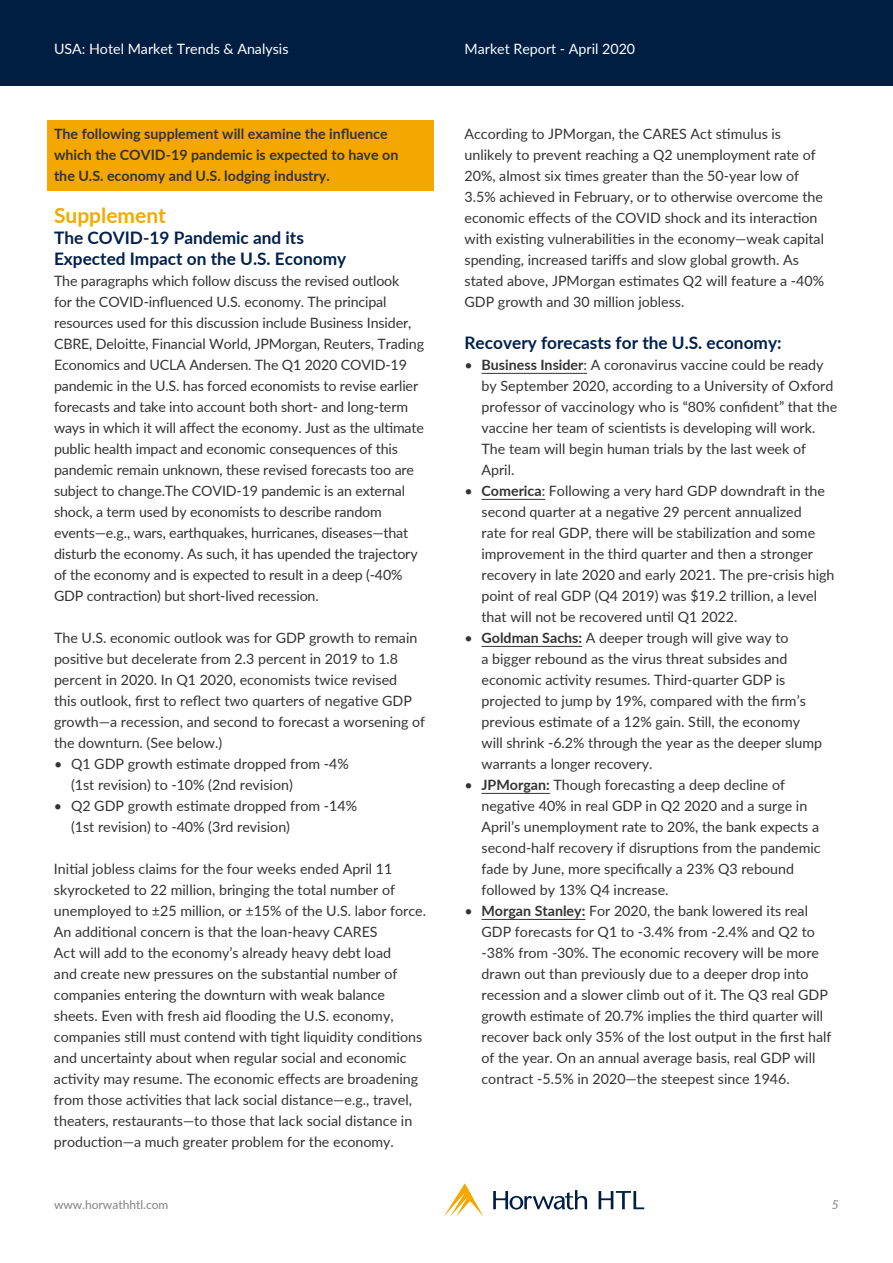
<style>
.page{position:relative;width:893px;height:1263px;background:#fff}
.page>*{position:absolute;margin:0;border:0;box-sizing:border-box;transform-origin:0 0}
.t1{font:700 21px "Lato";color:#f1ab00}
.t2{font:700 17.25px/21px "Lato";color:#00204e}
.t3{font:14.25px/21px "Lato";color:#333}
.t4{font:700 14.25px/21px "Lato";color:#333}
.t5{font:14.25px "Lato";color:#fff}
.t6{font:14.25px "Lato";color:#f7fcff}
.t7{font:12px "Lato";color:#808080}
.t8{font:italic 12px "Lato";color:#808080}
.s1{font-weight:700}
</style>
<div class="page">
<div style="left:0;top:0;width:893px;height:85px;background:#001e42"></div>
<div style="left:48px;top:121px;width:386px;height:70px;background:#f4a700"></div>
<svg style="left:445px;top:1183px;width:38px;height:32px"></svg>
<svg style="left:493px;top:1190px;width:94px;height:19px"></svg>
<svg style="left:599px;top:1191px;width:45px;height:18px"></svg>
<hr style="left:481px;top:373px;width:103px;height:1px;background:#333">
<hr style="left:481px;top:499px;width:61px;height:1px;background:#333">
<hr style="left:481px;top:646px;width:101px;height:1px;background:#333">
<hr style="left:481px;top:793px;width:69px;height:1px;background:#333">
<hr style="left:481px;top:919px;width:104px;height:1px;background:#333">
<p class="t5" style="left:54px;top:39px;width:236px">USA: Hotel Market Trends &amp; Analysis</p>
<p class="t6" style="left:464px;top:39px;width:172px">Market Report - April 2020</p>
<p class="t4" style="left:54px;top:123px;width:346px">The following supplement will examine the influence which the COVID-19 pandemic is expected to have on the U.S. economy and U.S. lodging industry.</p>
<h1 class="t1" style="left:54px;top:200px;width:114px">Supplement</h1>
<p class="t2" style="left:54px;top:227px;width:294px">The COVID-19 Pandemic and its<br>Expected Impact on the U.S. Economy</p>
<p class="t3" style="left:54px;top:270px;width:372px">The paragraphs which follow discuss the revised outlook<br>for the COVID-influenced U.S. economy. The principal resources used for this discussion include Business Insider, CBRE, Deloitte, Financial World, JPMorgan, Reuters, Trading Economics and UCLA Andersen. The Q1 2020 COVID-19 pandemic in the U.S. has forced economists to revise earlier forecasts and take into account both short- and long-term ways in which it will affect the economy. Just as the ultimate public health impact and economic consequences of this pandemic remain unknown, these revised forecasts too are subject to change.The COVID-19 pandemic is an external shock, a term used by economists to describe random events—e.g., wars, earthquakes, hurricanes, diseases—that disturb the economy. As such, it has upended the trajectory of the economy and is expected to result in a deep (-40% GDP contraction) but short-lived recession.</p>
<p class="t3" style="left:54px;top:627px;width:373px">The U.S. economic outlook was for GDP growth to remain positive but decelerate from 2.3 percent in 2019 to 1.8 percent in 2020. In Q1 2020, economists twice revised<br>this outlook, first to reflect two quarters of negative GDP growth—a recession, and second to forecast a worsening of the downturn. (See below.)</p>
<p class="t3" style="left:71px;top:753px;width:279px;text-indent:-17px">• Q1 GDP growth estimate dropped from -4% (1st revision) to -10% (2nd revision)</p>
<p class="t3" style="left:71px;top:795px;width:288px;text-indent:-17px">• Q2 GDP growth estimate dropped from -14% (1st revision) to -40% (3rd revision)</p>
<p class="t3" style="left:54px;top:858px;width:374px">Initial jobless claims for the four weeks ended April 11 skyrocketed to 22 million, bringing the total number of unemployed to ±25 million, or ±15% of the U.S. labor force.<br>An additional concern is that the loan-heavy CARES<br>Act will add to the economy’s already heavy debt load<br>and create new pressures on the substantial number of companies entering the downturn with weak balance sheets. Even with fresh aid flooding the U.S. economy, companies still must contend with tight liquidity conditions and uncertainty about when regular social and economic activity may resume. The economic effects are broadening from those activities that lack social distance—e.g., travel, theaters, restaurants—to those that lack social distance in production—a much greater problem for the economy.</p>
<p class="t3" style="left:464px;top:123px;width:361px">According to JPMorgan, the CARES Act stimulus is unlikely to prevent reaching a Q2 unemployment rate of 20%, almost six times greater than the 50-year low of 3.5% achieved in February, or to otherwise overcome the economic effects of the COVID shock and its interaction with existing vulnerabilities in the economy—weak capital spending, increased tariffs and slow global growth. As stated above, JPMorgan estimates Q2 will feature a -40% GDP growth and 30 million jobless.</p>
<p class="t2" style="left:464px;top:332px;width:319px">Recovery forecasts for the U.S. economy:</p>
<p class="t3" style="left:481px;top:354px;width:357px;text-indent:-17px">• <span class="s1">Business Insider</span>: A coronavirus vaccine could be ready by September 2020, according to a University of Oxford professor of vaccinology who is “80% confident” that the vaccine her team of scientists is developing will work.<br>The team will begin human trials by the last week of April.</p>
<p class="t3" style="left:481px;top:480px;width:355px;text-indent:-17px">• <span class="s1">Comerica</span>: Following a very hard GDP downdraft in the second quarter at a negative 29 percent annualized<br>rate for real GDP, there will be stabilization and some improvement in the third quarter and then a stronger recovery in late 2020 and early 2021. The pre-crisis high point of real GDP (Q4 2019) was $19.2 trillion, a level that will not be recovered until Q1 2022.</p>
<p class="t3" style="left:481px;top:627px;width:342px;text-indent:-17px">• <span class="s1">Goldman Sachs:</span> A deeper trough will give way to<br>a bigger rebound as the virus threat subsides and economic activity resumes. Third-quarter GDP is projected to jump by 19%, compared with the firm’s previous estimate of a 12% gain. Still, the economy will shrink -6.2% through the year as the deeper slump warrants a longer recovery.</p>
<p class="t3" style="left:481px;top:774px;width:341px;text-indent:-17px">• <span class="s1">JPMorgan:</span> Though forecasting a deep decline of negative 40% in real GDP in Q2 2020 and a surge in April’s unemployment rate to 20%, the bank expects a second-half recovery if disruptions from the pandemic fade by June, more specifically a 23% Q3 rebound followed by 13% Q4 increase.</p>
<p class="t3" style="left:481px;top:900px;width:352px;text-indent:-17px">• <span class="s1">Morgan Stanley:</span> For 2020, the bank lowered its real GDP forecasts for Q1 to -3.4% from -2.4% and Q2 to -38% from -30%. The economic recovery will be more drawn out than previously due to a deeper drop into recession and a slower climb out of it. The Q3 real GDP growth estimate of 20.7% implies the third quarter will recover back only 35% of the lost output in the first half of the year. On an annual average basis, real GDP will contract -5.5% in 2020—the steepest since 1946.</p>
<p class="t7" style="left:54px;top:1196px;width:116px">www.horwathhtl.com</p>
<p class="t8" style="left:832px;top:1196px;width:8px">5</p>
</div>
